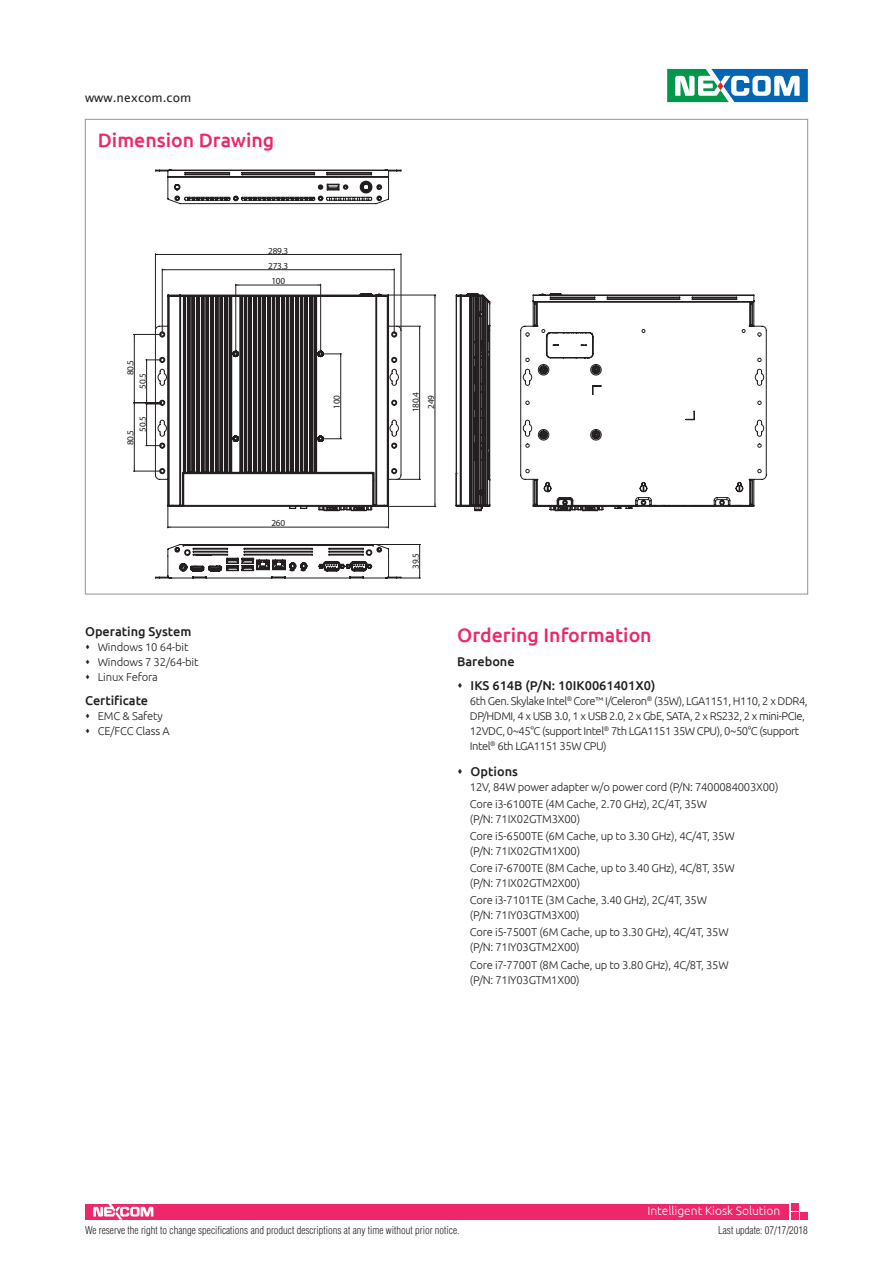
<style>
.page{position:relative;width:893px;height:1263px;background:#fff}
.page>*{position:absolute;margin:0;border:0;box-sizing:border-box;transform-origin:0 0}
.t1{font:500 19.5px "Ubuntu";color:#ed2769}
.item{font:500 12.75px "Ubuntu";color:#231f20}
.t2{font:300 12px "Ubuntu";color:#fff}
.t3{font:12px "Lucida Sans Unicode";color:#231f20}
.order_info{font:300 11.25px/15px "Ubuntu";letter-spacing:-.02em;color:#231f20}
.order_info-2{font:300 11.25px/15px "Ubuntu";letter-spacing:-.04em;color:#231f20}
.t4{font:300 condensed 10.5px "Helvetica";color:#231f20}
.t5{font:9.15px "Myriad";letter-spacing:-.025em;color:#231f20}
</style>
<div class="page">
<div style="left:85px;top:1204px;width:703px;height:15px;background:#ed2769"></div>
<div style="left:791px;top:1203px;width:7px;height:7px;background:#ed2769"></div>
<div style="left:791px;top:1213px;width:7px;height:7px;background:#ed2769"></div>
<div style="left:801px;top:1213px;width:7px;height:7px;background:#ed2769"></div>
<svg style="left:93px;top:1204px;width:60px;height:15px"></svg>
<hr style="left:168px;top:527px;width:221px;height:1px;background:#231f20">
<hr style="left:394px;top:269px;width:1px;height:65px;background:#231f20">
<hr style="left:389px;top:506px;width:47px;height:1px;background:#231f20">
<hr style="left:435px;top:295px;width:1px;height:211px;background:#231f20">
<hr style="left:155px;top:254px;width:1px;height:76px;background:#231f20">
<hr style="left:401px;top:254px;width:1px;height:76px;background:#231f20">
<svg style="left:162px;top:269px;width:232px;height:258px"></svg>
<svg style="left:134px;top:295px;width:301px;height:211px"></svg>
<svg style="left:156px;top:254px;width:245px;height:1px"></svg>
<svg style="left:155px;top:293px;width:246px;height:218px"></svg>
<svg style="left:155px;top:170px;width:246px;height:34px"></svg>
<svg style="left:155px;top:544px;width:265px;height:35px"></svg>
<svg style="left:456px;top:293px;width:34px;height:218px"></svg>
<svg style="left:520px;top:293px;width:247px;height:218px"></svg>
<svg style="left:667px;top:69px;width:141px;height:33px"></svg>
<p class="t3" style="left:85px;top:88px;width:108px">www.nexcom.com</p>
<h1 class="t1" style="left:98px;top:128px;width:178px">Dimension Drawing</h1>
<p class="t5" style="left:268px;top:246px;width:21px">289.3</p>
<p class="t5" style="left:268px;top:261px;width:21px">273.3</p>
<p class="t5" style="left:126px;top:375px;width:17px;rotate:-90deg">80.5</p>
<p class="t5" style="left:138px;top:389px;width:17px;rotate:-90deg">50.5</p>
<p class="t5" style="left:138px;top:432px;width:17px;rotate:-90deg">50.5</p>
<p class="t5" style="left:126px;top:445px;width:17px;rotate:-90deg">80.5</p>
<p class="item" style="left:85px;top:623px;width:108px">Operating System</p>
<p class="order_info" style="left:98px;top:639px;width:92px">Windows 10 64-bit</p>
<p class="order_info" style="left:98px;top:654px;width:102px">Windows 7 32/64-bit</p>
<p class="order_info" style="left:98px;top:669px;width:62px">Linux Fefora</p>
<p class="item" style="left:85px;top:692px;width:65px">Certificate</p>
<p class="order_info" style="left:98px;top:708px;width:67px">EMC &amp; Safety</p>
<p class="order_info" style="left:98px;top:723px;width:73px">CE/FCC Class A</p>
<p class="t5" style="left:271px;top:277px;width:15px">100</p>
<p class="t5" style="left:271px;top:519px;width:15px">260</p>
<p class="t5" style="left:332px;top:409px;width:15px;rotate:-90deg">100</p>
<p class="t5" style="left:411px;top:412px;width:21px;rotate:-90deg">180.4</p>
<p class="t5" style="left:426px;top:409px;width:15px;rotate:-90deg">249</p>
<p class="t5" style="left:411px;top:569px;width:17px;rotate:-90deg">39.5</p>
<p class="t1" style="left:457px;top:622px;width:196px">Ordering Information</p>
<p class="item" style="left:457px;top:653px;width:59px">Barebone</p>
<p class="item" style="left:471px;top:677px;width:186px">IKS 614B (P/N: 10IK0061401X0)</p>
<p class="order_info-2" style="left:470px;top:693px;width:339px">6th Gen. Skylake Intel<sup>®</sup> Core™ I/Celeron<sup>®</sup> (35W), LGA1151, H110, 2 x DDR4, DP/HDMI, 4 x USB 3.0, 1 x USB 2.0, 2 x GbE, SATA, 2 x RS232, 2 x mini-PCIe, 12VDC, 0~45°C (support Intel<sup>®</sup> 7th LGA1151 35W CPU), 0~50°C (support Intel<sup>®</sup> 6th LGA1151 35W CPU)</p>
<p class="item" style="left:471px;top:763px;width:49px">Options</p>
<p class="order_info" style="left:470px;top:779px;width:310px">12V, 84W power adapter w/o power cord (P/N: 7400084003X00)</p>
<p class="order_info" style="left:470px;top:796px;width:239px">Core i3-6100TE (4M Cache, 2.70 GHz), 2C/4T, 35W (P/N: 71IX02GTM3X00)</p>
<p class="order_info" style="left:470px;top:828px;width:266px">Core i5-6500TE (6M Cache, up to 3.30 GHz), 4C/4T, 35W (P/N: 71IX02GTM1X00)</p>
<p class="order_info" style="left:470px;top:860px;width:266px">Core i7-6700TE (8M Cache, up to 3.40 GHz), 4C/8T, 35W (P/N: 71IX02GTM2X00)</p>
<p class="order_info" style="left:470px;top:892px;width:239px">Core i3-7101TE (3M Cache, 3.40 GHz), 2C/4T, 35W (P/N: 71IY03GTM3X00)</p>
<p class="order_info" style="left:470px;top:925px;width:260px">Core i5-7500T (6M Cache, up to 3.30 GHz), 4C/4T, 35W (P/N: 71IY03GTM2X00)</p>
<p class="order_info" style="left:470px;top:957px;width:260px">Core i7-7700T (8M Cache, up to 3.80 GHz), 4C/8T, 35W (P/N: 71IY03GTM1X00)</p>
<p class="t2" style="left:647px;top:1204px;width:134px">Intelligent Kiosk Solution</p>
<p class="t4" style="left:85px;top:1224px;width:376px">We reserve the right to change specifications and product descriptions at any time without prior notice.</p>
<p class="t4" style="left:718px;top:1224px;width:91px">Last update: 07/17/2018</p>
</div>
